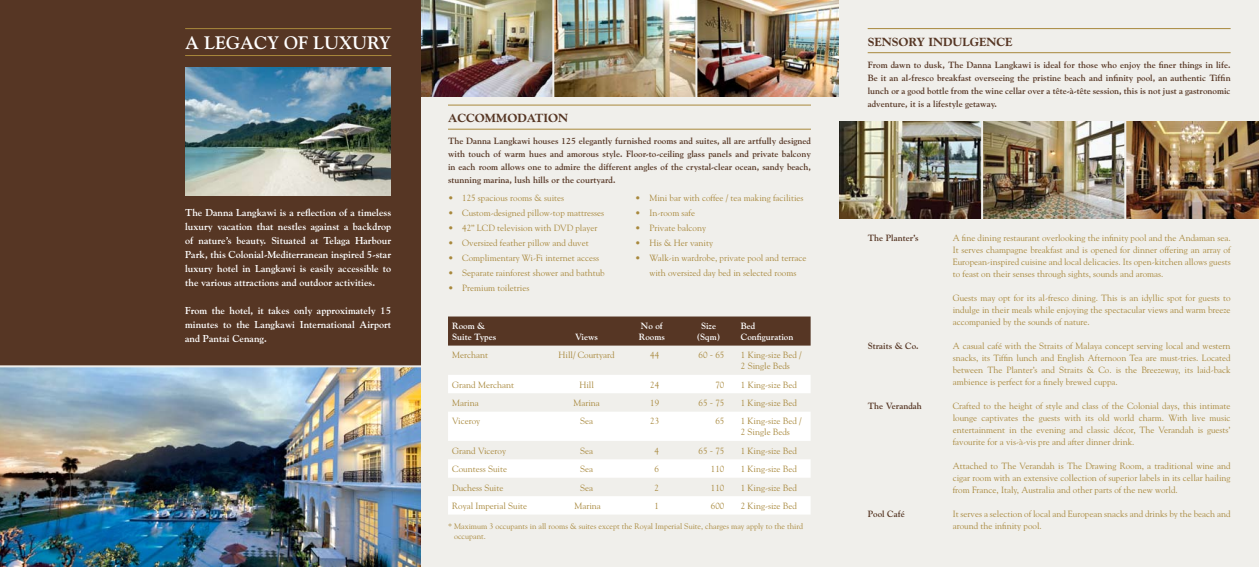
<style>
.page{position:relative;width:1259px;height:567px;background:#f0efeb}
.page>*{position:absolute;margin:0;border:0;box-sizing:border-box;transform-origin:0 0}
.t1{font:700 18px "Goudy";color:#fff}
.t2{font:800 12px "Goudy";color:#563624}
.t3{font:700 10px/14px "Goudy";color:#fff;text-align:justify}
.t4{font:9px/12px "Goudy";color:#a8883c;text-align:justify}
.t5{font:700 9px/13px "Goudy";color:#563624;text-align:justify}
.t6{font:700 9px/10.8px "Goudy";color:#fff}
.t7{font:8px/9.6px "Goudy";color:#a8883c}
.s1{font-family:"Helvetica Neue LT Std";font-weight:300}
</style>
<div class="page">
<img style="left:421px;top:0;width:417px;height:97px">
<div style="left:0;top:0;width:421px;height:369px;background:#563624"></div>
<div style="left:448px;top:316px;width:362px;height:30px;background:#563624"></div>
<svg style="left:448px;top:375px;width:362px;height:140px;fill:#fff"></svg>
<hr style="left:185px;top:28px;width:206px;height:1px;background:#a8883c">
<hr style="left:185px;top:55px;width:206px;height:1px;background:#a8883c">
<img style="left:839px;top:122px;width:420px;height:97px">
<hr style="left:448px;top:105px;width:363px;height:1px;background:#a8883c">
<hr style="left:448px;top:129px;width:363px;height:1px;background:#a8883c">
<hr style="left:867px;top:28px;width:363px;height:1px;background:#a8883c">
<hr style="left:867px;top:52px;width:363px;height:1px;background:#a8883c">
<img style="left:0;top:367px;width:421px;height:200px">
<img style="left:186px;top:67px;width:205px;height:129px">
<hr style="left:0;top:365px;width:422px;height:2px;background:#f0efeb">
<hr style="left:552px;top:0;width:2px;height:101px;background:#f0efeb">
<hr style="left:695px;top:0;width:2px;height:101px;background:#f0efeb">
<hr style="left:981px;top:117px;width:2px;height:105px;background:#f0efeb">
<hr style="left:1124px;top:117px;width:2px;height:105px;background:#f0efeb">
<h1 class="t1" style="left:185px;top:31px;width:207px">A LEGACY OF LUXURY</h1>
<p class="t3" style="left:185px;top:205px;width:208px">The Danna Langkawi is a reflection of a timeless luxury vacation that nestles against a backdrop of nature’s beauty. Situated at Telaga Harbour Park, this Colonial-Mediterranean inspired 5-star luxury hotel in Langkawi is easily accessible to the various attractions and outdoor activities.</p>
<p class="t3" style="left:185px;top:303px;width:208px">From the hotel, it takes only approximately 15 minutes to the Langkawi International Airport and Pantai Cenang.</p>
<h2 class="t2" style="left:448px;top:111px;width:122px">ACCOMMODATION</h2>
<p class="t5" style="left:448px;top:134px;width:364px">The Danna Langkawi houses 125 elegantly furnished rooms and suites, all are artfully designed with touch of warm hues and amorous style. Floor-to-ceiling glass panels and private balcony in each room allows one to admire the different angles of the crystal-clear ocean, sandy beach, stunning marina, lush hills or the courtyard.</p>
<p class="t4" style="left:448px;top:191px;width:118px">• 125 spacious rooms &amp; suites</p>
<p class="t4" style="left:448px;top:206px;width:158px">• Custom-designed pillow-top mattresses</p>
<p class="t4" style="left:448px;top:221px;width:151px">• 42” LCD television with DVD player</p>
<p class="t4" style="left:448px;top:236px;width:142px">• Oversized feather pillow and duvet</p>
<p class="t4" style="left:448px;top:251px;width:153px">• Complimentary Wi-Fi internet access</p>
<p class="t4" style="left:448px;top:266px;width:158px">• Separate rainforest shower and bathtub</p>
<p class="t4" style="left:448px;top:282px;width:83px">• Premium toiletries</p>
<p class="t4" style="left:635px;top:192px;width:170px">• Mini bar with coffee / tea making facilities</p>
<p class="t4" style="left:635px;top:207px;width:61px">• In-room safe</p>
<p class="t4" style="left:635px;top:222px;width:72px">• Private balcony</p>
<p class="t4" style="left:635px;top:237px;width:79px">• His &amp; Her vanity</p>
<p class="t4" style="left:635px;top:250px;width:173px;line-height:15px;text-align:center">• Walk-in wardrobe, private pool and terrace with oversized day bed in selected rooms</p>
<p class="t6" style="left:452px;top:320px;width:46px">Room &amp;<br>Suite Types</p>
<p class="t6" style="left:575px;top:331px;width:24px">Views</p>
<p class="t6" style="left:639px;top:320px;width:28px">No of<br>Rooms</p>
<p class="t6" style="left:697px;top:320px;width:25px;text-align:center">Size (Sqm)</p>
<p class="t6" style="left:741px;top:320px;width:54px">Bed<br>Configuration</p>
<p class="t4" style="left:452px;top:349px;width:37px">Merchant</p>
<p class="t4" style="left:558px;top:349px;width:58px">Hill/ Courtyard</p>
<p class="t4" style="left:650px;top:349px;width:10px">44</p>
<p class="t4" style="left:698px;top:349px;width:27px">60 <span class="s1">-</span> 65</p>
<p class="t4" style="left:741px;top:350px;width:62px;line-height:10.8px">1 King-size Bed /<br>2 Single Beds</p>
<p class="t4" style="left:452px;top:378px;width:63px">Grand Merchant</p>
<p class="t4" style="left:579px;top:378px;width:16px">Hill</p>
<p class="t4" style="left:650px;top:378px;width:10px">24</p>
<p class="t4" style="left:715px;top:378px;width:10px">70</p>
<p class="t4" style="left:741px;top:378px;width:57px">1 King-size Bed</p>
<p class="t4" style="left:452px;top:397px;width:28px">Marina</p>
<p class="t4" style="left:573px;top:397px;width:28px">Marina</p>
<p class="t4" style="left:650px;top:397px;width:10px">19</p>
<p class="t4" style="left:698px;top:397px;width:27px">65 <span class="s1">-</span> 75</p>
<p class="t4" style="left:741px;top:397px;width:57px">1 King-size Bed</p>
<p class="t4" style="left:452px;top:415px;width:29px">Viceroy</p>
<p class="t4" style="left:580px;top:415px;width:14px">Sea</p>
<p class="t4" style="left:650px;top:415px;width:10px">23</p>
<p class="t4" style="left:715px;top:415px;width:10px">65</p>
<p class="t4" style="left:741px;top:416px;width:62px;line-height:10.8px">1 King-size Bed /<br>2 Single Beds</p>
<p class="t4" style="left:452px;top:444px;width:55px">Grand Viceroy</p>
<p class="t4" style="left:580px;top:444px;width:14px">Sea</p>
<p class="t4" style="left:654px;top:444px;width:6px">4</p>
<p class="t4" style="left:698px;top:444px;width:27px">65 <span class="s1">-</span> 75</p>
<p class="t4" style="left:741px;top:444px;width:57px">1 King-size Bed</p>
<p class="t4" style="left:452px;top:463px;width:56px">Countess Suite</p>
<p class="t4" style="left:580px;top:463px;width:14px">Sea</p>
<p class="t4" style="left:654px;top:463px;width:6px">6</p>
<p class="t4" style="left:711px;top:463px;width:15px">110</p>
<p class="t4" style="left:741px;top:463px;width:57px">1 King-size Bed</p>
<p class="t4" style="left:452px;top:481px;width:53px">Duchess Suite</p>
<p class="t4" style="left:580px;top:481px;width:14px">Sea</p>
<p class="t4" style="left:654px;top:481px;width:6px">2</p>
<p class="t4" style="left:711px;top:481px;width:15px">110</p>
<p class="t4" style="left:741px;top:481px;width:57px">1 King-size Bed</p>
<p class="t4" style="left:452px;top:499px;width:76px">Royal Imperial Suite</p>
<p class="t4" style="left:574px;top:499px;width:28px">Marina</p>
<p class="t4" style="left:654px;top:499px;width:6px">1</p>
<p class="t4" style="left:711px;top:499px;width:15px">600</p>
<p class="t4" style="left:741px;top:499px;width:57px">2 King-size Bed</p>
<p class="t7" style="left:454px;top:521px;width:351px;text-indent:-6px">* Maximum 3 occupants in all rooms &amp; suites except the Royal Imperial Suite, charges may apply to the third occupant.</p>
<h2 class="t2" style="left:867px;top:34px;width:146px">SENSORY INDULGENCE</h2>
<p class="t5" style="left:867px;top:59px;width:364px">From dawn to dusk, The Danna Langkawi is ideal for those who enjoy the finer things in life.<br>Be it an al-fresco breakfast overseeing the pristine beach and infinity pool, an authentic Tiffin lunch or a good bottle from the wine cellar over a tête-à-tête session, this is not just a gastronomic adventure, it is a lifestyle getaway.</p>
<p class="t5" style="left:867px;top:231px;width:52px">The Planter’s</p>
<p class="t4" style="left:952px;top:232px;width:279px">A fine dining restaurant overlooking the infinity pool and the Andaman sea.<br>It serves champagne breakfast and is opened for dinner offering an array of European-inspired cuisine and local delicacies. Its open-kitchen allows guests to feast on their senses through sights, sounds and aromas.</p>
<p class="t4" style="left:952px;top:292px;width:279px">Guests may opt for its al-fresco dining. This is an idyllic spot for guests to indulge in their meals while enjoying the spectacular views and warm breeze accompanied by the sounds of nature.</p>
<p class="t5" style="left:867px;top:339px;width:53px">Straits &amp; Co.</p>
<p class="t4" style="left:952px;top:340px;width:279px">A casual café with the Straits of Malaya concept serving local and western snacks, its Tiffin lunch and English Afternoon Tea are must-tries. Located between The Planter’s and Straits &amp; Co. is the Breezeway, its laid-back ambience is perfect for a finely brewed cuppa.</p>
<p class="t5" style="left:867px;top:399px;width:56px">The Verandah</p>
<p class="t4" style="left:952px;top:400px;width:279px">Crafted to the height of style and class of the Colonial days, this intimate lounge captivates the guests with its old world charm. With live music entertainment in the evening and classic décor, The Verandah is guests’ favourite for a vis-à-vis pre and after dinner drink.</p>
<p class="t4" style="left:952px;top:460px;width:279px">Attached to The Verandah is The Drawing Room, a traditional wine and cigar room with an extensive collection of superior labels in its cellar hailing from France, Italy, Australia and other parts of the new world.</p>
<p class="t5" style="left:867px;top:507px;width:38px">Pool Café</p>
<p class="t4" style="left:952px;top:508px;width:279px">It serves a selection of local and European snacks and drinks by the beach and around the infinity pool.</p>
</div>
